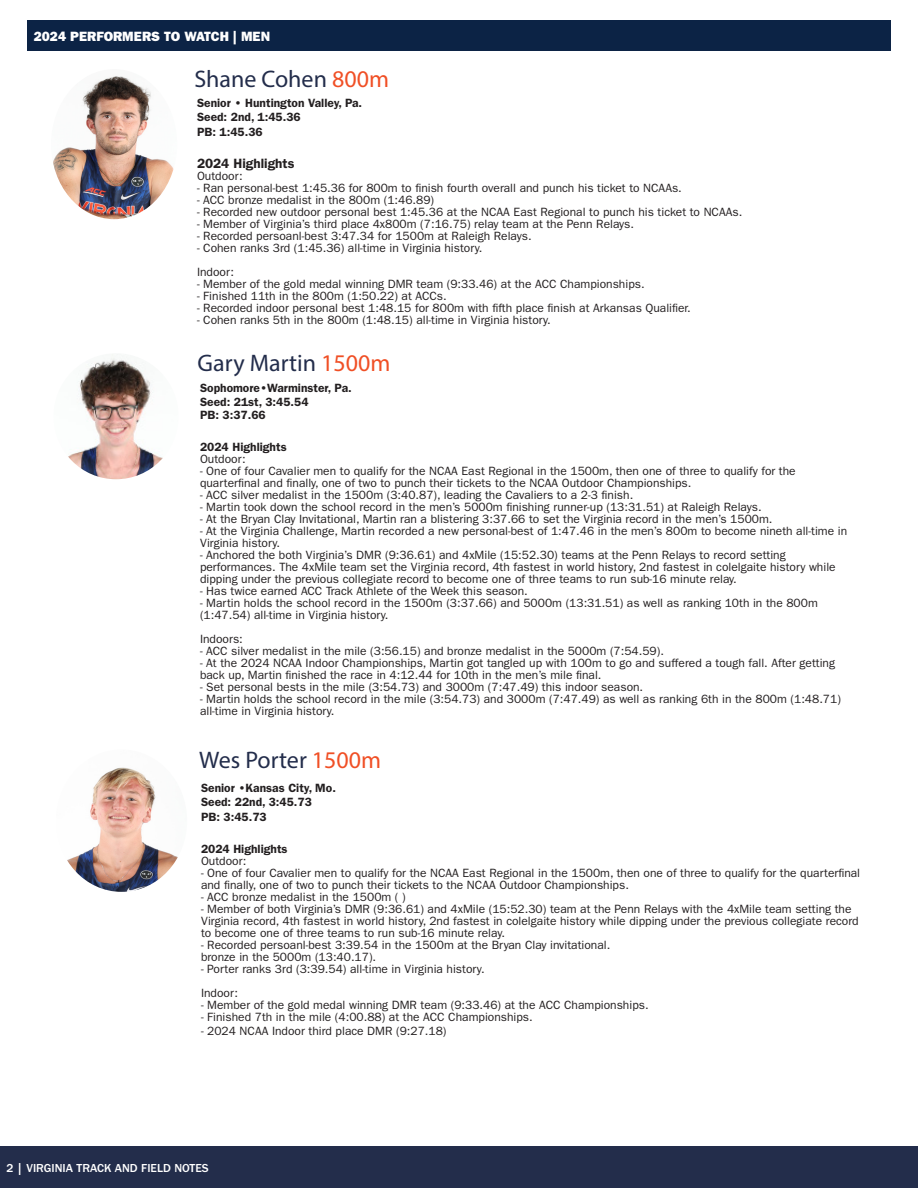
<style>
.page{position:relative;width:918px;height:1188px;background:#fff}
.page>*{position:absolute;margin:0;border:0;box-sizing:border-box;transform-origin:0 0}
.t1{font:24px "Myriad Pro";color:#232d4b}
.t2{font:13.5px "ITC Franklin Gothic Std Hvy";color:#fff}
.t3{font:600 13.5px "ITC Franklin Gothic Std";color:#231f20}
.t4{font:12px/12px "ITC Franklin Gothic Std";color:#231f20}
.t5{font:600 12px/14.4px "ITC Franklin Gothic Std";color:#231f20}
.t6{font:500 12px "ITC Franklin Gothic Std";color:#fff}
.s1{color:#f04f25}
</style>
<div class="page">
<div style="left:0;top:1146px;width:918px;height:42px;background:#232d4b"></div>
<img style="left:68px;top:354px;width:95px;height:125px">
<div style="left:27px;top:21px;width:864px;height:30px;background:#0c2345"></div>
<img style="left:53px;top:76px;width:121px;height:143px">
<img style="left:67px;top:767px;width:111px;height:125px">
<p class="t2" style="left:34px;top:28px;width:238px">2024 PERFORMERS TO WATCH | MEN</p>
<p class="t1" style="left:194px;top:64px;width:196px">Shane Cohen <span class="s1">800m</span></p>
<p class="t5" style="left:197px;top:96px;width:167px">Senior • Huntington Valley, Pa.</p>
<p class="t5" style="left:197px;top:110px;width:105px">Seed: 2nd, 1:45.36<br>PB: 1:45.36</p>
<p class="t3" style="left:197px;top:156px;width:99px">2024 Highlights</p>
<p class="t4" style="left:197px;top:170px;width:47px">Outdoor:</p>
<p class="t4" style="left:197px;top:182px;width:486px">- Ran personal-best 1:45.36 for 800m to finish fourth overall and punch his ticket to NCAAs.</p>
<p class="t4" style="left:197px;top:194px;width:239px">- ACC bronze medalist in the 800m (1:46.89)</p>
<p class="t4" style="left:197px;top:206px;width:547px">- Recorded new outdoor personal best 1:45.36 at the NCAA East Regional to punch his ticket to NCAAs.</p>
<p class="t4" style="left:197px;top:218px;width:439px">- Member of Virginia’s third place 4x800m (7:16.75) relay team at the Penn Relays.</p>
<p class="t4" style="left:197px;top:230px;width:336px">- Recorded persoanl-best 3:47.34 for 1500m at Raleigh Relays.</p>
<p class="t4" style="left:197px;top:242px;width:287px">- Cohen ranks 3rd (1:45.36) all-time in Virginia history.</p>
<p class="t4" style="left:197px;top:266px;width:38px">Indoor:</p>
<p class="t4" style="left:197px;top:278px;width:449px">- Member of the gold medal winning DMR team (9:33.46) at the ACC Championships.</p>
<p class="t4" style="left:197px;top:290px;width:251px">- Finished 11th in the 800m (1:50.22) at ACCs.</p>
<p class="t4" style="left:197px;top:302px;width:495px">- Recorded indoor personal best 1:48.15 for 800m with fifth place finish at Arkansas Qualifier.</p>
<p class="t4" style="left:197px;top:314px;width:355px">- Cohen ranks 5th in the 800m (1:48.15) all-time in Virginia history.</p>
<p class="t1" style="left:198px;top:348px;width:194px">Gary Martin <span class="s1">1500m</span></p>
<p class="t5" style="left:200px;top:381px;width:153px">Sophomore•Warminster, Pa.</p>
<p class="t5" style="left:200px;top:395px;width:110px;line-height:13.5px">Seed: 21st, 3:45.54<br>PB: 3:37.66</p>
<p class="t5" style="left:200px;top:439px;width:88px">2024 Highlights</p>
<p class="t4" style="left:200px;top:453px;width:47px">Outdoor:</p>
<p class="t4" style="left:200px;top:465px;width:597px">- One of four Cavalier men to qualify for the NCAA East Regional in the 1500m, then one of three to qualify for the quarterfinal and finally, one of two to punch their tickets to the NCAA Outdoor Championships.</p>
<p class="t4" style="left:200px;top:489px;width:435px">- ACC silver medalist in the 1500m (3:40.87), leading the Cavaliers to a 2-3 finish.</p>
<p class="t4" style="left:200px;top:501px;width:563px">- Martin took down the school record in the men’s 5000m finishing runner-up (13:31.51) at Raleigh Relays.</p>
<p class="t4" style="left:200px;top:513px;width:574px">- At the Bryan Clay Invitational, Martin ran a blistering 3:37.66 to set the Virginia record in the men’s 1500m.</p>
<p class="t4" style="left:200px;top:525px;width:649px">- At the Virginia Challenge, Martin recorded a new personal-best of 1:47.46 in the men’s 800m to become nineth all-time in<br>Virginia history.</p>
<p class="t4" style="left:200px;top:549px;width:637px">- Anchored the both Virginia’s DMR (9:36.61) and 4xMile (15:52.30) teams at the Penn Relays to record setting performances. The 4xMile team set the Virginia record, 4th fastest in world history, 2nd fastest in colelgaite history while dipping under the previous collegiate record to become one of three teams to run sub-16 minute relay.</p>
<p class="t4" style="left:200px;top:585px;width:329px">- Has twice earned ACC Track Athlete of the Week this season.</p>
<p class="t4" style="left:200px;top:597px;width:619px">- Martin holds the school record in the 1500m (3:37.66) and 5000m (13:31.51) as well as ranking 10th in the 800m (1:47.54) all-time in Virginia history.</p>
<p class="t4" style="left:200px;top:633px;width:44px">Indoors:</p>
<p class="t4" style="left:200px;top:645px;width:465px">- ACC silver medalist in the mile (3:56.15) and bronze medalist in the 5000m (7:54.59).</p>
<p class="t4" style="left:200px;top:657px;width:637px">- At the 2024 NCAA Indoor Championships, Martin got tangled up with 100m to go and suffered a tough fall. After getting back up, Martin finished the race in 4:12.44 for 10th in the men’s mile final.</p>
<p class="t4" style="left:200px;top:681px;width:445px">- Set personal bests in the mile (3:54.73) and 3000m (7:47.49) this indoor season.</p>
<p class="t4" style="left:200px;top:693px;width:642px">- Martin holds the school record in the mile (3:54.73) and 3000m (7:47.49) as well as ranking 6th in the 800m (1:48.71) all-time in Virginia history.</p>
<p class="t1" style="left:199px;top:745px;width:183px">Wes Porter <span class="s1">1500m</span></p>
<p class="t5" style="left:201px;top:781px;width:136px">Senior •Kansas City, Mo.<br>Seed: 22nd, 3:45.73<br>PB: 3:45.73</p>
<p class="t5" style="left:201px;top:842px;width:88px">2024 Highlights</p>
<p class="t4" style="left:201px;top:855px;width:47px">Outdoor:</p>
<p class="t4" style="left:201px;top:867px;width:661px">- One of four Cavalier men to qualify for the NCAA East Regional in the 1500m, then one of three to qualify for the quarterfinal and finally, one of two to punch their tickets to the NCAA Outdoor Championships.</p>
<p class="t4" style="left:201px;top:891px;width:206px">- ACC bronze medalist in the 1500m ( )</p>
<p class="t4" style="left:201px;top:903px;width:659px">- Member of both Virginia’s DMR (9:36.61) and 4xMile (15:52.30) team at the Penn Relays with the 4xMile team setting the<br>Virginia record, 4th fastest in world history, 2nd fastest in colelgaite history while dipping under the previous collegiate record to become one of three teams to run sub-16 minute relay.</p>
<p class="t4" style="left:201px;top:939px;width:411px">- Recorded persoanl-best 3:39.54 in the 1500m at the Bryan Clay invitational.</p>
<p class="t4" style="left:201px;top:951px;width:177px">bronze in the 5000m (13:40.17).</p>
<p class="t4" style="left:201px;top:963px;width:285px">- Porter ranks 3rd (3:39.54) all-time in Virginia history.</p>
<p class="t4" style="left:201px;top:987px;width:38px">Indoor:</p>
<p class="t4" style="left:201px;top:999px;width:449px">- Member of the gold medal winning DMR team (9:33.46) at the ACC Championships.</p>
<p class="t4" style="left:201px;top:1011px;width:333px">- Finished 7th in the mile (4:00.88) at the ACC Championships.</p>
<p class="t4" style="left:201px;top:1025px;width:247px">- 2024 NCAA Indoor third place DMR (9:27.18)</p>
<p class="t6" style="left:6px;top:1161px;width:204px">2 | VIRGINIA TRACK AND FIELD NOTES</p>
</div>
